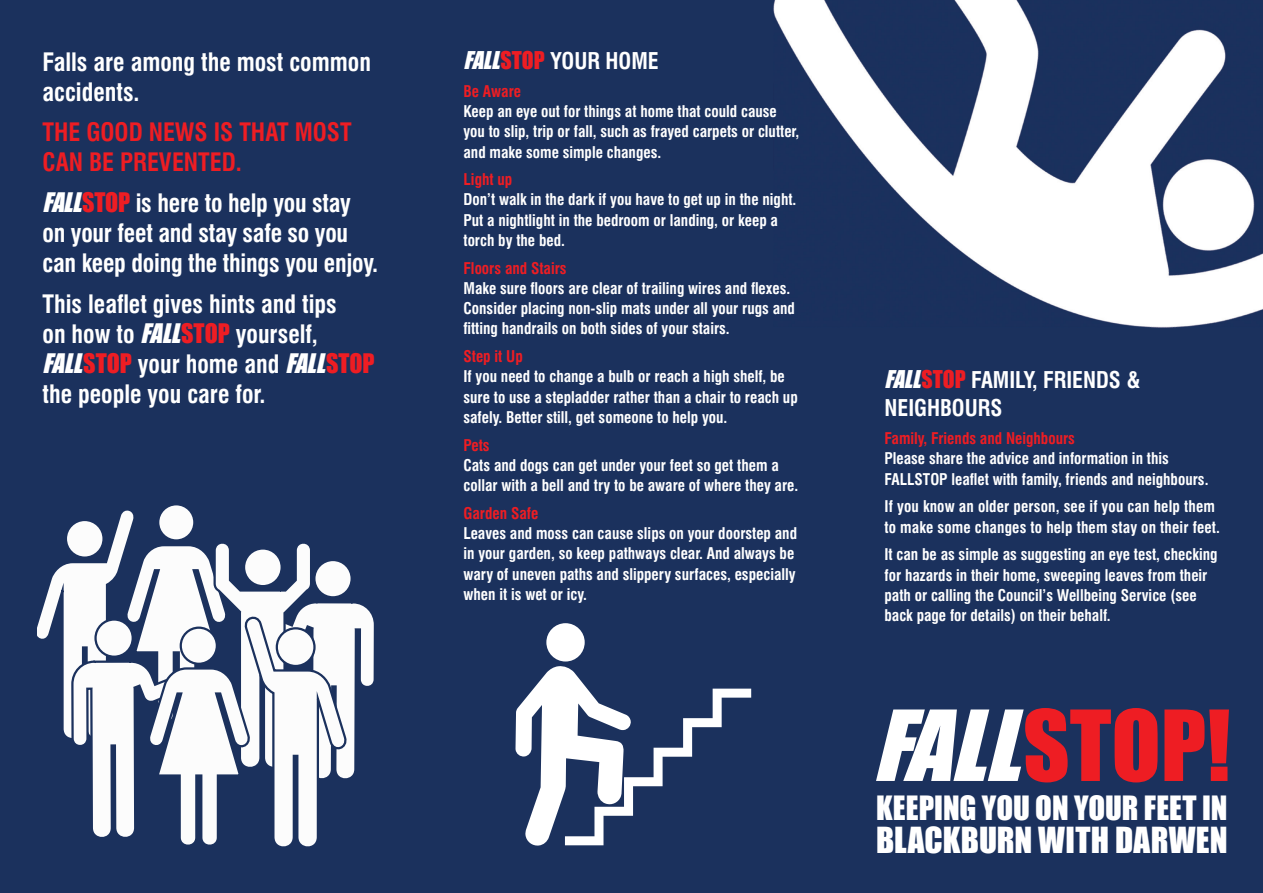
<style>
.page{position:relative;width:1263px;height:893px;background:#1b315d}
.page>*{position:absolute;margin:0;border:0;box-sizing:border-box;transform-origin:0 0}
.t1{font:90.45px "Impact";color:#ee1d23}
.t2{font:33px "Impact";letter-spacing:.005em;color:#fff}
.t3{font:30.75px "Impact";letter-spacing:-.005em;color:#fff}
.t4{font:700 condensed 24.75px/30px "Swiss 721 BT";color:#fff}
.t5{font:700 condensed 24.75px/30px "Swiss 721 BT";color:#ee1d23}
.t6{font:700 condensed 22.5px/28.5px "Swiss 721 BT";color:#fff}
.t7{font:700 condensed 15.75px/20.2px "Swiss 721 BT";color:#fff}
.t8{font:700 condensed 15.75px "Swiss 721 BT";color:#ee1d23}
.s1{font-family:"Impact";font-weight:400;font-style:italic;font-stretch:normal}
.s2{font-family:"Impact";font-weight:400;font-stretch:normal;color:#ee1d23}
.s3{color:#ee1d23}
.s4{font-style:italic;color:#fff}
</style>
<div class="page">
<svg style="left:37px;top:505px;width:337px;height:342px"></svg>
<div style="left:277px;top:628px;width:37px;height:38px;background:#fcfcfc;border-radius:50%"></div>
<div style="left:276px;top:627px;width:40px;height:40px;border:2px solid #1b315d;border-radius:50%"></div>
<div style="left:546px;top:623px;width:39px;height:38px;background:#fff;border-radius:50%"></div>
<svg style="left:515px;top:666px;width:236px;height:180px"></svg>
<img style="left:774px;top:0;width:489px;height:328px">
<p class="t4" style="left:43px;top:47px;width:330px">Falls are among the most common accidents.</p>
<p class="t5" style="left:43px;top:118px;width:311px">THE GOOD NEWS IS THAT MOST<br>CAN BE PREVENTED.</p>
<p class="t4" style="left:43px;top:188px;width:337px"><span class="s1">FALL</span><span class="s2">STOP</span> is here to help you stay on your feet and stay safe so you can keep doing the things you enjoy.</p>
<p class="t4" style="left:43px;top:289px;width:334px">This leaflet gives hints and tips<br>on how to <span class="s1">FALL</span><span class="s2">STOP</span> yourself,<br><span class="s1">FALL</span><span class="s2">STOP</span> your home and <span class="s1">FALL</span><span class="s2">STOP </span>the people you care for.</p>
<p class="t6" style="left:463px;top:47px;width:197px"><span class="s1">FALL</span><span class="s2">STOP</span> YOUR HOME</p>
<p class="t8" style="left:463px;top:82px;width:59px">Be Aware</p>
<p class="t7" style="left:463px;top:101px;width:337px">Keep an eye out for things at home that could cause you to slip, trip or fall, such as frayed carpets or clutter, and make some simple changes.</p>
<p class="t8" style="left:463px;top:170px;width:50px">Light up</p>
<p class="t7" style="left:463px;top:190px;width:334px">Don’t walk in the dark if you have to get up in the night.<br>Put a nightlight in the bedroom or landing, or keep a torch by the bed.</p>
<p class="t8" style="left:463px;top:258px;width:105px">Floors and Stairs</p>
<p class="t7" style="left:463px;top:278px;width:333px">Make sure floors are clear of trailing wires and flexes.<br>Consider placing non-slip mats under all your rugs and fitting handrails on both sides of your stairs.</p>
<p class="t8" style="left:463px;top:347px;width:61px">Step it Up</p>
<p class="t7" style="left:463px;top:366px;width:336px">If you need to change a bulb or reach a high shelf, be sure to use a stepladder rather than a chair to reach up safely. Better still, get someone to help you.</p>
<p class="t8" style="left:463px;top:435px;width:28px">Pets</p>
<p class="t7" style="left:463px;top:455px;width:336px">Cats and dogs can get under your feet so get them a collar with a bell and try to be aware of where they are.</p>
<p class="t8" style="left:463px;top:504px;width:76px">Garden Safe</p>
<p class="t7" style="left:463px;top:523px;width:335px">Leaves and moss can cause slips on your doorstep and in your garden, so keep pathways clear. And always be wary of uneven paths and slippery surfaces, especially when it is wet or icy.</p>
<p class="t6" style="left:884px;top:366px;width:258px"><span class="s1">FALL</span><span class="s2">STOP</span> FAMILY, FRIENDS &amp;<br>NEIGHBOURS</p>
<p class="t7" style="left:884px;top:428px;width:325px"><span class="s3">Family, Friends and Neighbours<br></span>Please share the advice and information in this<br>FALLSTOP leaflet with family, friends and neighbours.</p>
<p class="t7" style="left:884px;top:497px;width:337px">If you know an older person, see if you can help them to make some changes to help them stay on their feet.</p>
<p class="t7" style="left:884px;top:544px;width:335px">It can be as simple as suggesting an eye test, checking for hazards in their home, sweeping leaves from their path or calling the Council’s Wellbeing Service (see back page for details) on their behalf.</p>
<h1 class="t1" style="left:872px;top:690px;width:360px"><span class="s4">FALL</span>STOP!</h1>
<p class="t3" style="left:876px;top:788px;width:353px">KEEPING YOU ON YOUR FEET IN</p>
<p class="t2" style="left:876px;top:819px;width:353px">BLACKBURN WITH DARWEN</p>
</div>
